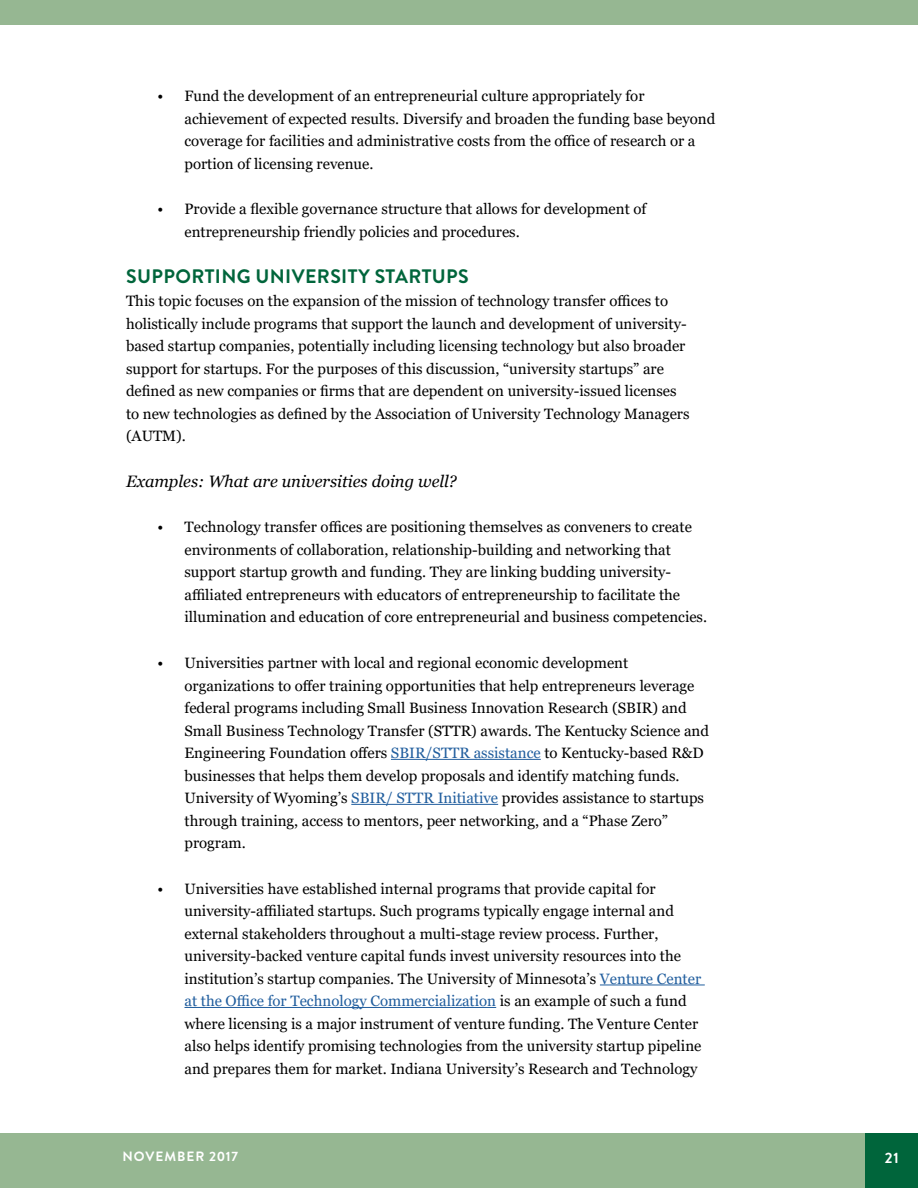
<style>
.page{position:relative;width:918px;height:1188px;background:#fff}
.page>*{position:absolute;margin:0;border:0;box-sizing:border-box;transform-origin:0 0}
.t1{font:700 19.5px "Brandon Grotesque";letter-spacing:.02em;color:#00653b}
.t2{font:italic 16.5px "Georgia";color:#000}
.t3{font:15px/22.5px "Georgia";color:#000}
.t4{font:700 15px "Brandon Grotesque";color:#fff}
.t5{font:700 13.5px "Brandon Grotesque";letter-spacing:.075em;color:#fff}
.s1{color:#215e9e}
</style>
<div class="page">
<div style="left:0;top:1133px;width:918px;height:55px;background:#96b792"></div>
<div style="left:0;top:0;width:918px;height:25px;background:#96b792"></div>
<div style="left:866px;top:1133px;width:52px;height:55px;background:#00653b"></div>
<hr style="left:391px;top:759px;width:150px;height:1px;background:#215e9e">
<hr style="left:351px;top:804px;width:147px;height:1px;background:#215e9e">
<hr style="left:600px;top:985px;width:105px;height:1px;background:#215e9e">
<hr style="left:184px;top:1007px;width:312px;height:1px;background:#215e9e">
<p class="t3" style="left:184px;top:85px;width:532px;text-indent:-27px">• Fund the development of an entrepreneurial culture appropriately for achievement of expected results. Diversify and broaden the funding base beyond coverage for facilities and administrative costs from the office of research or a portion of licensing revenue.</p>
<p class="t3" style="left:184px;top:198px;width:463px;text-indent:-27px">• Provide a flexible governance structure that allows for development of entrepreneurship friendly policies and procedures.</p>
<h1 class="t1" style="left:126px;top:263px;width:344px">SUPPORTING UNIVERSITY STARTUPS</h1>
<p class="t3" style="left:126px;top:290px;width:565px">This topic focuses on the expansion of the mission of technology transfer offices to holistically include programs that support the launch and development of university&shy;based startup companies, potentially including licensing technology but also broader support for startups. For the purposes of this discussion, “university startups” are defined as new companies or firms that are dependent on university-issued licenses to new technologies as defined by the Association of University Technology Managers (AUTM).</p>
<p class="t2" style="left:126px;top:471px;width:332px">Examples: What are universities doing well?</p>
<p class="t3" style="left:184px;top:516px;width:524px;text-indent:-27px">• Technology transfer offices are positioning themselves as conveners to create environments of collaboration, relationship-building and networking that support startup growth and funding. They are linking budding university&shy;affiliated entrepreneurs with educators of entrepreneurship to facilitate the illumination and education of core entrepreneurial and business competencies.</p>
<p class="t3" style="left:184px;top:652px;width:526px;text-indent:-27px">• Universities partner with local and regional economic development organizations to offer training opportunities that help entrepreneurs leverage federal programs including Small Business Innovation Research (SBIR) and Small Business Technology Transfer (STTR) awards. The Kentucky Science and Engineering Foundation offers <span class="s1">SBIR/STTR assistance</span> to Kentucky-based R&amp;D businesses that helps them develop proposals and identify matching funds.<br>University of Wyoming’s <span class="s1">SBIR/ STTR Initiative</span> provides assistance to startups through training, access to mentors, peer networking, and a “Phase Zero” program.</p>
<p class="t3" style="left:185px;top:878px;width:518px;text-indent:-27px">• Universities have established internal programs that provide capital for university-affiliated startups. Such programs typically engage internal and external stakeholders throughout a multi-stage review process. Further, university-backed venture capital funds invest university resources into the institution’s startup companies. The University of Minnesota’s <span class="s1">Venture Center at the Office for Technology Commercialization</span> is an example of such a fund where licensing is a major instrument of venture funding. The Venture Center also helps identify promising technologies from the university startup pipeline and prepares them for market. Indiana University’s Research and Technology</p>
<p class="t5" style="left:122px;top:1147px;width:117px">NOVEMBER 2017</p>
<p class="t4" style="left:885px;top:1148px;width:15px">21</p>
</div>
